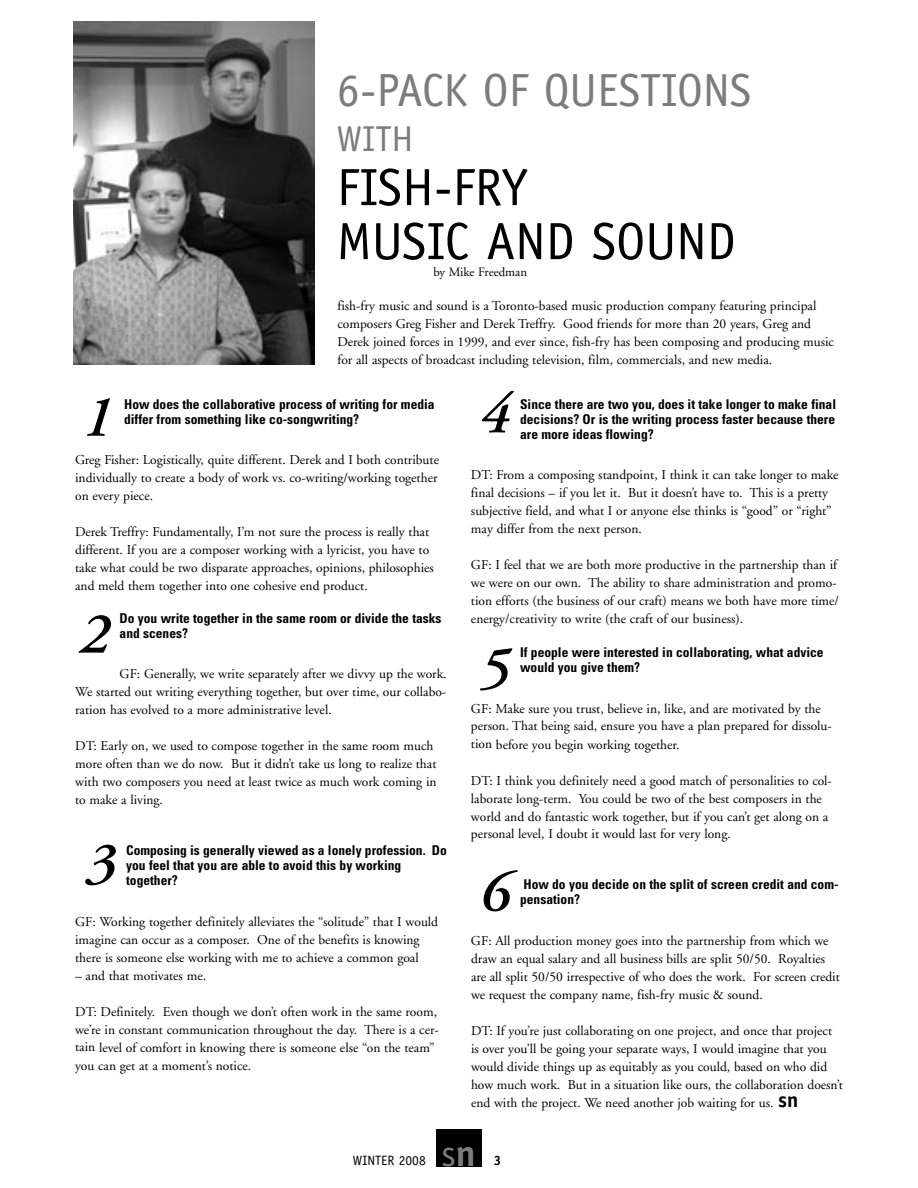
<style>
.page{position:relative;width:918px;height:1188px;background:#fff}
.page>*{position:absolute;margin:0;border:0;box-sizing:border-box;transform-origin:0 0}
.t1{font:italic 600 58.5px "Adobe Garamond";color:#000}
.t2{font:52.5px/54px "Officina Sans";color:#000}
.t3{font:46.5px "Officina Sans";color:#7c7c7c}
.t4{font:37.35px "Officina Sans";color:#7c7c7c}
.t5{font:36px "Officina Sans";color:#7c7c7c}
.t6{font:13.5px/18px "Adobe Garamond";color:#000}
.t7{font:700 condensed 13.5px/15px "Univers";color:#000}
.t8{font:13.5px "Officina Sans";color:#000}
.t9{font:700 13.5px "Officina Sans";color:#000}
.t10{font:12.75px "Adobe Garamond";color:#000}
.s1{font-family:"Officina Sans";font-weight:700;font-size:21px}
.s2{font-weight:700}
</style>
<div class="page">
<div style="left:436px;top:1129px;width:46px;height:38px;background:#000"></div>
<img style="left:74px;top:22px;width:240px;height:343px">
<h3 class="t3" style="left:337px;top:63px;width:416px">6-PACK OF QUESTIONS</h3>
<h3 class="t5" style="left:337px;top:118px;width:78px">WITH</h3>
<h2 class="t2" style="left:337px;top:160px;width:400px">FISH-FRY<br>MUSIC AND SOUND</h2>
<p class="t10" style="left:433px;top:265px;width:95px">by Mike Freedman</p>
<p class="t6" style="left:338px;top:297px;width:498px">fish-fry music and sound is a Toronto-based music production company featuring principal composers Greg Fisher and Derek Treffry. Good friends for more than 20 years, Greg and Derek joined forces in 1999, and ever since, fish-fry has been composing and producing music for all aspects of broadcast including television, film, commercials, and new media.</p>
<h1 class="t1" style="left:480px;top:382px;width:31px">4</h1>
<h1 class="t1" style="left:82px;top:385px;width:31px">1</h1>
<p class="t7" style="left:520px;top:396px;width:317px;text-align:justify">Since there are two you, does it take longer to make final decisions? Or is the writing process faster because there are more ideas flowing?</p>
<p class="t6" style="left:471px;top:466px;width:369px">DT: From a composing standpoint, I think it can take longer to make final decisions – if you let it. But it doesn’t have to. This is a pretty subjective field, and what I or anyone else thinks is “good” or “right” may differ from the next person.</p>
<p class="t6" style="left:471px;top:556px;width:370px">GF: I feel that we are both more productive in the partnership than if we were on our own. The ability to share administration and promo&shy;tion efforts (the business of our craft) means we both have more time/ energy/creativity to write (the craft of our business).</p>
<p class="t7" style="left:520px;top:645px;width:305px">If people were interested in collaborating, what advice would you give them?</p>
<p class="t6" style="left:471px;top:700px;width:362px">GF: Make sure you trust, believe in, like, and are motivated by the person. That being said, ensure you have a plan prepared for dissolu&shy;tion before you begin working together.</p>
<p class="t6" style="left:471px;top:772px;width:362px">DT: I think you definitely need a good match of personalities to col&shy;laborate long-term. You could be two of the best composers in the world and do fantastic work together, but if you can’t get along on a personal level, I doubt it would last for very long.</p>
<p class="t7" style="left:520px;top:877px;width:320px">How do you decide on the split of screen credit and com&shy;pensation?</p>
<p class="t6" style="left:471px;top:932px;width:370px">GF: All production money goes into the partnership from which we draw an equal salary and all business bills are split 50/50. Royalties are all split 50/50 irrespective of who does the work. For screen credit we request the company name, fish-fry music &amp; sound.</p>
<p class="t6" style="left:471px;top:1022px;width:374px">DT: If you’re just collaborating on one project, and once that project is over you’ll be going your separate ways, I would imagine that you would divide things up as equitably as you could, based on who did how much work. But in a situation like ours, the collaboration doesn’t end with the project. We need another job waiting for us. <span class="s1">sn</span></p>
<p class="t7" style="left:124px;top:396px;width:312px">How does the collaborative process of writing for media differ from something like co-songwriting?</p>
<p class="t6" style="left:75px;top:451px;width:365px;text-align:justify">Greg Fisher: Logistically, quite different. Derek and I both contribute individually to create a body of work vs. co-writing/working together on every piece.</p>
<p class="t6" style="left:75px;top:523px;width:360px">Derek Treffry: Fundamentally, I’m not sure the process is really that different. If you are a composer working with a lyricist, you have to take what could be two disparate approaches, opinions, philosophies and meld them together into one cohesive end product.</p>
<p class="t7" style="left:120px;top:610px;width:323px">Do you write together in the same room or divide the tasks and scenes?</p>
<p class="t6" style="left:75px;top:665px;width:373px;text-align:justify;text-indent:44px">GF: Generally, we write separately after we divvy up the work.<br>We started out writing everything together, but over time, our collabo&shy;ration has evolved to a more administrative level.</p>
<p class="t6" style="left:75px;top:737px;width:363px">DT: Early on, we used to compose together in the same room much more often than we do now. But it didn’t take us long to realize that with two composers you need at least twice as much work coming in to make a living.</p>
<p class="t7" style="left:126px;top:843px;width:322px">Composing is generally viewed as a lonely profession. Do you feel that you are able to avoid this by working together?</p>
<p class="t6" style="left:75px;top:913px;width:364px">GF: Working together definitely alleviates the “solitude” that I would imagine can occur as a composer. One of the benefits is knowing there is someone else working with me to achieve a common goal</p>
<p class="t6" style="left:75px;top:967px;width:132px">– and that motivates me.</p>
<p class="t6" style="left:75px;top:1003px;width:365px">DT: Definitely. Even though we don’t often work in the same room, we’re in constant communication throughout the day. There is a cer&shy;tain level of comfort in knowing there is someone else “on the team” you can get at a moment’s notice.</p>
<h1 class="t1" style="left:79px;top:602px;width:31px">2</h1>
<h1 class="t1" style="left:480px;top:636px;width:31px">5</h1>
<h1 class="t1" style="left:86px;top:831px;width:31px">3</h1>
<h1 class="t1" style="left:480px;top:860px;width:31px">6</h1>
<p class="t8" style="left:353px;top:1153px;width:74px">WINTER 2008</p>
<h3 class="t4" style="left:441px;top:1132px;width:36px">s<span class="s2">n</span></h3>
<p class="t9" style="left:494px;top:1152px;width:9px">3</p>
</div>
